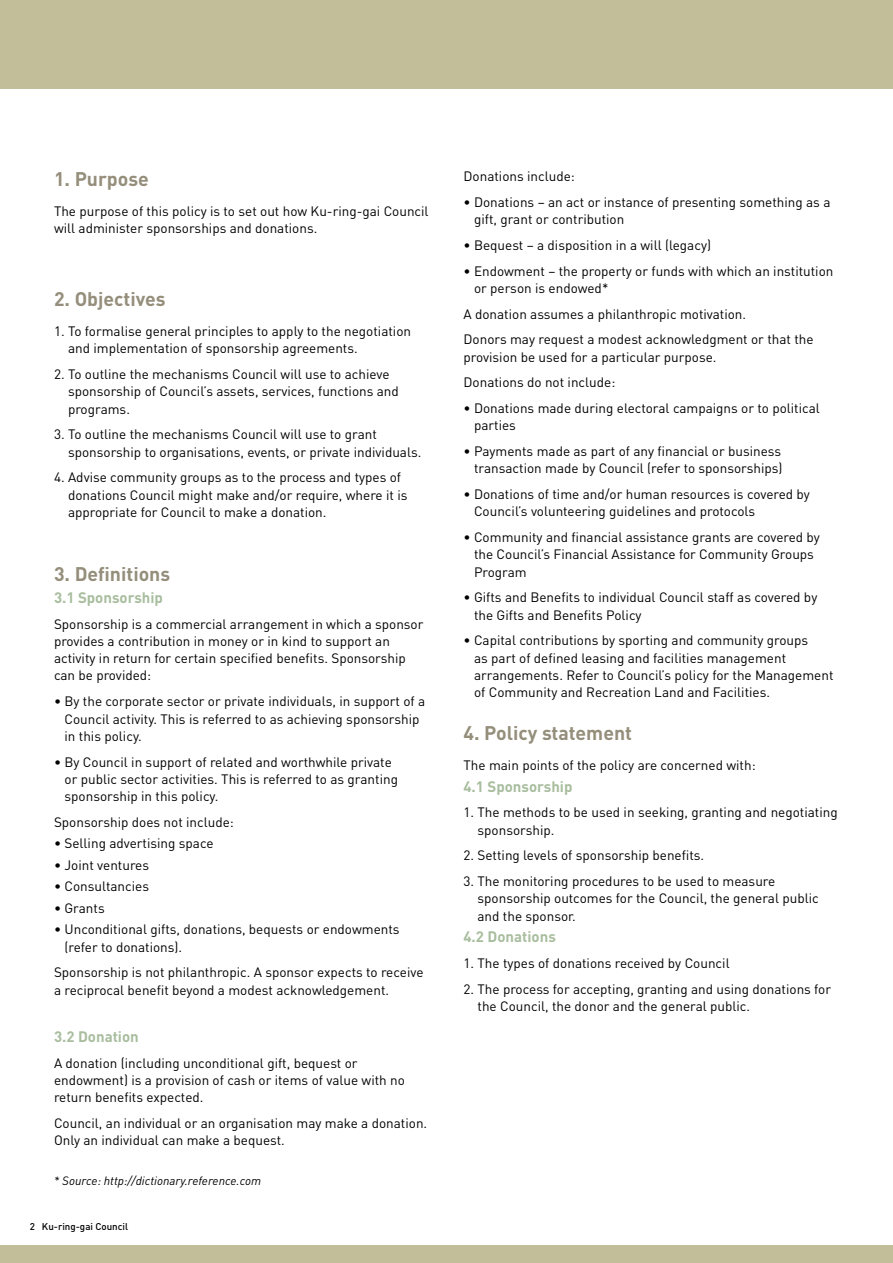
<style>
.page{position:relative;width:893px;height:1263px;background:#fff}
.page>*{position:absolute;margin:0;border:0;box-sizing:border-box;transform-origin:0 0}
.t1{font:700 19.5px "DIN";color:#948e7b}
.t2{font:700 15px "DIN";color:#a8bd9e}
.t3{font:13.5px/17.2px "DIN";color:#000}
.t4{font:italic 12px "DIN";color:#000}
.t5{font:500 9.75px "DIN";color:#000}
</style>
<div class="page">
<div style="left:0;top:0;width:893px;height:88px;background:#c2be9a"></div>
<div style="left:0;top:1246px;width:893px;height:17px;background:#c2be9a"></div>
<h1 class="t1" style="left:54px;top:166px;width:96px">1. Purpose</h1>
<p class="t3" style="left:54px;top:202px;width:376px">The purpose of this policy is to set out how Ku-ring-gai Council will administer sponsorships and donations.</p>
<h1 class="t1" style="left:54px;top:286px;width:113px">2. Objectives</h1>
<p class="t3" style="left:68px;top:322px;width:345px;text-indent:-14px">1. To formalise general principles to apply to the negotiation and implementation of sponsorship agreements.</p>
<p class="t3" style="left:68px;top:365px;width:332px;text-indent:-14px">2. To outline the mechanisms Council will use to achieve sponsorship of Council’s assets, services, functions and programs.</p>
<p class="t3" style="left:68px;top:426px;width:355px;text-indent:-14px">3. To outline the mechanisms Council will use to grant sponsorship to organisations, events, or private individuals.</p>
<p class="t3" style="left:68px;top:469px;width:341px;text-indent:-14px">4. Advise community groups as to the process and types of donations Council might make and/or require, where it is appropriate for Council to make a donation.</p>
<h1 class="t1" style="left:54px;top:562px;width:118px">3. Definitions</h1>
<p class="t2" style="left:54px;top:588px;width:110px">3.1 Sponsorship</p>
<p class="t3" style="left:54px;top:615px;width:371px">Sponsorship is a commercial arrangement in which a sponsor provides a contribution in money or in kind to support an activity in return for certain specified benefits. Sponsorship can be provided:</p>
<p class="t3" style="left:65px;top:692px;width:362px;text-indent:-11px">• By the corporate sector or private individuals, in support of a<br>Council activity. This is referred to as achieving sponsorship in this policy.</p>
<p class="t3" style="left:65px;top:753px;width:335px;text-indent:-11px">• By Council in support of related and worthwhile private or public sector activities. This is referred to as granting sponsorship in this policy.</p>
<p class="t3" style="left:54px;top:813px;width:181px">Sponsorship does not include:</p>
<p class="t3" style="left:54px;top:834px;width:161px">• Selling advertising space</p>
<p class="t3" style="left:54px;top:856px;width:97px">• Joint ventures</p>
<p class="t3" style="left:54px;top:877px;width:97px">• Consultancies</p>
<p class="t3" style="left:54px;top:899px;width:52px">• Grants</p>
<p class="t3" style="left:65px;top:920px;width:337px;text-indent:-11px">• Unconditional gifts, donations, bequests or endowments (refer to donations).</p>
<p class="t3" style="left:54px;top:963px;width:371px">Sponsorship is not philanthropic. A sponsor expects to receive a reciprocal benefit beyond a modest acknowledgement.</p>
<p class="t2" style="left:54px;top:1026px;width:86px">3.2 Donation</p>
<p class="t3" style="left:54px;top:1054px;width:352px">A donation (including unconditional gift, bequest or endowment) is a provision of cash or items of value with no return benefits expected.</p>
<p class="t3" style="left:54px;top:1114px;width:375px">Council, an individual or an organisation may make a donation.<br>Only an individual can make a bequest.</p>
<p class="t4" style="left:54px;top:1174px;width:209px">* Source: http://dictionary.reference.com</p>
<p class="t5" style="left:30px;top:1220px;width:100px">2 Ku-ring-gai Council</p>
<p class="t3" style="left:463px;top:167px;width:113px">Donations include:</p>
<p class="t3" style="left:474px;top:193px;width:358px;text-indent:-11px">• Donations – an act or instance of presenting something as a gift, grant or contribution</p>
<p class="t3" style="left:463px;top:236px;width:249px">• Bequest – a disposition in a will (legacy)</p>
<p class="t3" style="left:474px;top:262px;width:361px;text-indent:-11px">• Endowment – the property or funds with which an institution or person is endowed*</p>
<p class="t3" style="left:463px;top:300px;width:352px;line-height:25.8px">A donation assumes a philanthropic motivation.<br>Donors may request a modest acknowledgment or that the</p>
<p class="t3" style="left:463px;top:343px;width:254px;line-height:25.8px">provision be used for a particular purpose.<br>Donations do not include:</p>
<p class="t3" style="left:474px;top:399px;width:347px;text-indent:-11px">• Donations made during electoral campaigns or to political parties</p>
<p class="t3" style="left:463px;top:442px;width:321px;text-align:right">• Payments made as part of any financial or business transaction made by Council (refer to sponsorships)</p>
<p class="t3" style="left:474px;top:485px;width:337px;text-indent:-11px">• Donations of time and/or human resources is covered by<br>Council’s volunteering guidelines and protocols</p>
<p class="t3" style="left:474px;top:528px;width:347px;text-indent:-11px">• Community and financial assistance grants are covered by the Council’s Financial Assistance for Community Groups<br>Program</p>
<p class="t3" style="left:474px;top:589px;width:345px;text-indent:-11px">• Gifts and Benefits to individual Council staff as covered by the Gifts and Benefits Policy</p>
<p class="t3" style="left:474px;top:632px;width:361px;text-indent:-11px">• Capital contributions by sporting and community groups<br>as part of defined leasing and facilities management arrangements. Refer to Council’s policy for the Management of Community and Recreation Land and Facilities.</p>
<h1 class="t1" style="left:463px;top:720px;width:170px">4. Policy statement</h1>
<p class="t3" style="left:463px;top:756px;width:294px">The main points of the policy are concerned with:</p>
<p class="t2" style="left:463px;top:776px;width:110px">4.1 Sponsorship</p>
<p class="t3" style="left:478px;top:803px;width:362px;text-indent:-14px">1. The methods to be used in seeking, granting and negotiating sponsorship.</p>
<p class="t3" style="left:463px;top:846px;width:242px">2. Setting levels of sponsorship benefits.</p>
<p class="t3" style="left:478px;top:872px;width:343px;text-indent:-14px">3. The monitoring procedures to be used to measure sponsorship outcomes for the Council, the general public and the sponsor.</p>
<p class="t2" style="left:463px;top:927px;width:94px">4.2 Donations</p>
<p class="t3" style="left:463px;top:954px;width:268px">1. The types of donations received by Council</p>
<p class="t3" style="left:478px;top:980px;width:355px;text-indent:-14px">2. The process for accepting, granting and using donations for the Council, the donor and the general public.</p>
</div>
